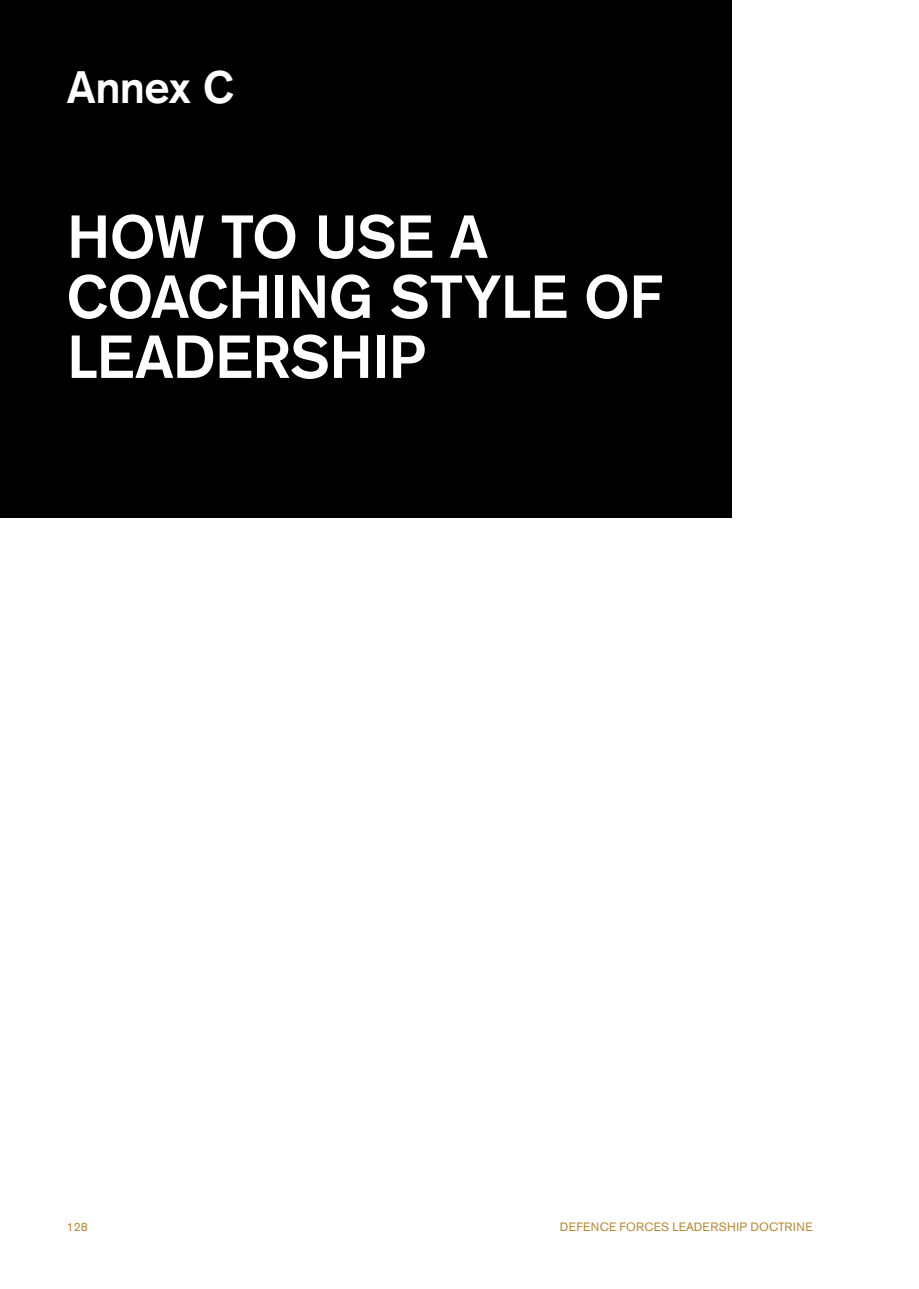
<style>
.page{position:relative;width:919px;height:1289px;background:#fff}
.page>*{position:absolute;margin:0;border:0;box-sizing:border-box;transform-origin:0 0}
.White_Chapter_Title{font:500 60px/60px "Akzidenz Grotesk BE";letter-spacing:-.015em;color:#fff}
.White_Chapter_Number{font:500 45px "Akzidenz Grotesk BE";letter-spacing:-.015em;color:#fff}
.t1{font:12px "Akzidenz Grotesk BE";letter-spacing:.02em;color:#b7872d}
</style>
<div class="page">
<div style="left:0;top:0;width:731px;height:517px;background:#000"></div>
<p class="White_Chapter_Number" style="left:67px;top:60px;width:169px">Annex C</p>
<p class="White_Chapter_Title" style="left:67px;top:205px;width:597px">HOW TO USE A<br>COACHING STYLE OF<br>LEADERSHIP</p>
<p class="t1" style="left:67px;top:1219px;width:22px">128</p>
<p class="t1" style="left:560px;top:1219px;width:254px">DEFENCE FORCES LEADERSHIP DOCTRINE</p>
</div>
